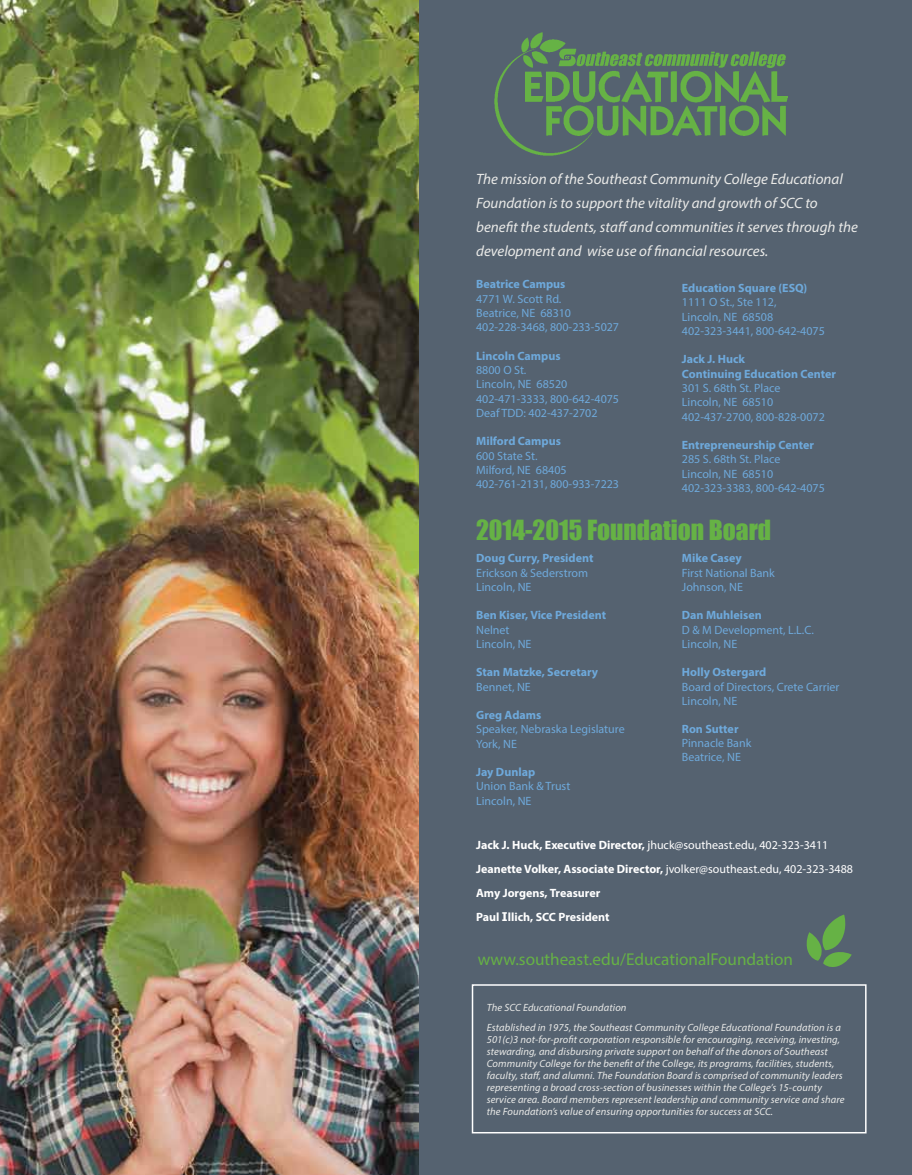
<style>
.page{position:relative;width:912px;height:1175px;background:#fff}
.page>*{position:absolute;margin:0;border:0;box-sizing:border-box;transform-origin:0 0}
.t1{font:25.5px "Impact";color:#66b245}
.t2{font:17.1px "Myriad Pro";color:#66b245}
.t3{font:italic 15px/24px "Myriad Pro";color:#eaeae8}
.t4{font:12px/14.2px "Myriad Pro";color:#6ea9db}
.t5{font:700 12px/14.2px "Myriad Pro";color:#6ea9db}
.t6{font:700 12px/24px "Myriad Pro";color:#fff}
.t7{font:italic 10.5px/12px "Myriad Pro";letter-spacing:.01em;color:#eaeae8}
.s1{font-weight:400}
.s2{font-family:"Tahoma"}
</style>
<div class="page">
<div style="left:0;top:0;width:911px;height:1174px;background:#556270"></div>
<img style="left:0;top:0;width:418px;height:1174px">
<img style="left:494px;top:32px;width:293px;height:124px">
<svg style="left:806px;top:914px;width:45px;height:53px"></svg>
<div style="left:471px;top:984px;width:395px;height:149px;border:2px solid #fff"></div>
<h3 class="t3" style="left:476px;top:167px;width:383px">The mission of the Southeast Community College Educational Foundation is to support the vitality and growth of SCC to benefit the students, staff and communities it serves through the development and wise use of financial resources.</h3>
<p class="t5" style="left:476px;top:277px;width:91px">Beatrice Campus</p>
<p class="t4" style="left:476px;top:291px;width:144px">4771 W. Scott Rd.<br>Beatrice, NE 68310<br>402-228-3468, 800-233-5027</p>
<p class="t5" style="left:476px;top:348px;width:86px">Lincoln Campus</p>
<p class="t4" style="left:476px;top:362px;width:144px">8800 O St.<br>Lincoln, NE 68520<br>402-471-3333, 800-642-4075<br>Deaf TDD: 402-437-2702</p>
<p class="t5" style="left:476px;top:434px;width:86px">Milford Campus</p>
<p class="t4" style="left:476px;top:448px;width:144px">600 State St.<br>Milford, NE 68405<br>402-761-2131, 800-933-7223</p>
<p class="t5" style="left:681px;top:280px;width:127px">Education Square (ESQ)</p>
<p class="t4" style="left:681px;top:295px;width:144px">1111 O St., Ste 112,<br>Lincoln, NE 68508<br>402-323-3441, 800-642-4075</p>
<p class="t5" style="left:681px;top:352px;width:156px">Jack J. Huck<br>Continuing Education Center</p>
<p class="t4" style="left:681px;top:380px;width:144px">301 S. 68th St. Place<br>Lincoln, NE 68510<br>402-437-2700, 800-828-0072</p>
<p class="t5" style="left:681px;top:437px;width:134px">Entrepreneurship Center</p>
<p class="t4" style="left:681px;top:452px;width:144px">285 S. 68th St. Place<br>Lincoln, NE 68510<br>402-323-3383, 800-642-4075</p>
<h1 class="t1" style="left:476px;top:510px;width:296px">2014-2015 Foundation Board</h1>
<p class="t5" style="left:476px;top:550px;width:119px">Doug Curry, President</p>
<p class="t4" style="left:476px;top:565px;width:113px">Erickson &amp; Sederstrom<br>Lincoln, NE</p>
<p class="t5" style="left:476px;top:607px;width:131px">Ben Kiser, Vice President</p>
<p class="t4" style="left:476px;top:622px;width:57px">Nelnet<br>Lincoln, NE</p>
<p class="t5" style="left:476px;top:664px;width:124px">Stan Matzke, Secretary</p>
<p class="t4" style="left:476px;top:679px;width:56px">Bennet, NE</p>
<p class="t5" style="left:476px;top:707px;width:67px">Greg Adams</p>
<p class="t4" style="left:476px;top:722px;width:150px">Speaker, Nebraska Legislature<br>York, NE</p>
<p class="t5" style="left:476px;top:764px;width:61px">Jay Dunlap</p>
<p class="t4" style="left:476px;top:779px;width:96px">Union Bank &amp; Trust<br>Lincoln, NE</p>
<p class="t5" style="left:681px;top:550px;width:61px">Mike Casey</p>
<p class="t4" style="left:681px;top:565px;width:94px">First National Bank<br>Johnson, NE</p>
<p class="t5" style="left:681px;top:607px;width:81px">Dan Muhleisen</p>
<p class="t4" style="left:681px;top:622px;width:133px">D &amp; M Development, L.L.C.<br>Lincoln, NE</p>
<p class="t5" style="left:681px;top:664px;width:86px">Holly Ostergard</p>
<p class="t4" style="left:681px;top:679px;width:159px">Board of Directors, Crete Carrier<br>Lincoln, NE</p>
<p class="t5" style="left:681px;top:721px;width:58px">Ron Sutter</p>
<p class="t4" style="left:681px;top:735px;width:71px">Pinnacle Bank<br>Beatrice, NE</p>
<p class="t6" style="left:476px;top:832px;width:378px">Jack J. Huck, Executive Director, <span class="s1">jhuck@southeast.edu, 402-323-3411<br></span>Jeanette Volker, Associate Director, <span class="s1">jvolker@southeast.edu, 402-323-3488<br></span>Amy Jorgens, Treasurer<br>Paul <span class="s2">I</span>llich, SCC President</p>
<h2 class="t2" style="left:477px;top:948px;width:317px">www.southeast.edu/EducationalFoundation</h2>
<p class="t7" style="left:486px;top:996px;width:355px;line-height:20.5px">The SCC Educational Foundation<br>Established in 1975, the Southeast Community College Educational Foundation is a</p>
<p class="t7" style="left:486px;top:1033px;width:359px">501(c)3 not-for-profit corporation responsible for encouraging, receiving, investing, stewarding, and disbursing private support on behalf of the donors of Southeast Community College for the benefit of the College, its programs, facilities, students, faculty, staff, and alumni. The Foundation Board is comprised of community leaders representing a broad cross-section of businesses within the College’s 15-county service area. Board members represent leadership and community service and share the Foundation’s value of ensuring opportunities for success at SCC.</p>
</div>
